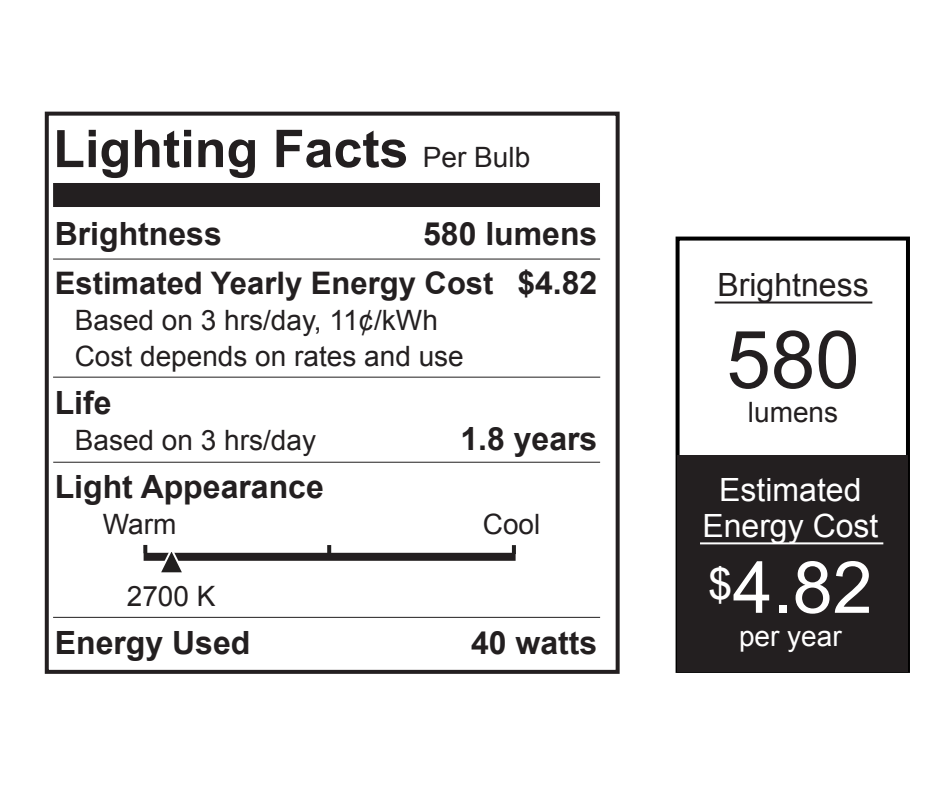
<style>
.page{position:relative;width:944px;height:790px;background:#fff}
.page>*{position:absolute;margin:0;border:0;box-sizing:border-box;transform-origin:0 0}
.t1{font:80px "Arial";color:#231f20}
.t2{font:72px "Arial";color:#fff}
.t3{font:700 52px "Arial";color:#231f20}
.t4{font:700 32px/48px "Arial";color:#231f20;text-align:right}
.t5{font:32px/36px "Arial";color:#fff;text-align:center}
.t6{font:32px "Arial";color:#231f20}
.t7{font:700 31.2px "Arial";color:#231f20}
.t8{font:28px/36px "Arial";color:#231f20}
.t9{font:28px "Arial";color:#fff}
.s1{font-weight:400;font-size:28px}
</style>
<div class="page">
<div style="left:676px;top:236px;width:234px;height:436px;border:4px solid #000"></div>
<div style="left:677px;top:455px;width:231px;height:216px;background:#231f20"></div>
<hr style="left:715px;top:301px;width:157px;height:2px;background:#231f20">
<hr style="left:700px;top:542px;width:183px;height:2px;background:#fff">
<div style="left:45px;top:112px;width:575px;height:561px;background:#fff;border:4px solid #231f20"></div>
<hr style="left:53px;top:616px;width:547px;height:2px;background:#211f1f">
<hr style="left:53px;top:461px;width:547px;height:2px;background:#211f1f">
<hr style="left:53px;top:376px;width:547px;height:2px;background:#211f1f">
<hr style="left:53px;top:258px;width:547px;height:2px;background:#211f1f">
<div style="left:53px;top:183px;width:547px;height:24px;background:#231f20"></div>
<div style="left:144px;top:552px;width:372px;height:8px;background:#231f20"></div>
<svg style="left:512px;top:545px;width:4px;height:8px"></svg>
<svg style="left:327px;top:545px;width:4px;height:8px"></svg>
<svg style="left:143px;top:544px;width:4px;height:9px"></svg>
<svg style="left:157px;top:552px;width:30px;height:21px"></svg>
<h3 class="t3" style="left:53px;top:114px;width:479px">Lighting Facts <span class="s1">Per Bulb</span></h3>
<p class="t4" style="left:423px;top:211px;width:176px">580 lumens $4.82</p>
<p class="t4" style="left:55px;top:211px;width:169px">Brightness</p>
<p class="t7" style="left:55px;top:262px;width:440px">Estimated Yearly Energy Cost</p>
<p class="t8" style="left:75px;top:302px;width:391px">Based on 3 hrs/day, 11¢/kWh<br>Cost depends on rates and use</p>
<p class="t4" style="left:55px;top:379px;width:58px">Life</p>
<p class="t8" style="left:75px;top:422px;width:243px">Based on 3 hrs/day</p>
<p class="t4" style="left:55px;top:463px;width:271px">Light Appearance</p>
<p class="t8" style="left:103px;top:506px;width:75px">Warm</p>
<p class="t8" style="left:483px;top:506px;width:59px">Cool</p>
<p class="t4" style="left:460px;top:415px;width:138px">1.8 years</p>
<p class="t8" style="left:127px;top:578px;width:90px">2700 K</p>
<p class="t4" style="left:55px;top:619px;width:197px">Energy Used</p>
<p class="t4" style="left:471px;top:619px;width:128px">40 watts</p>
<p class="t6" style="left:718px;top:263px;width:153px">Brightness</p>
<h1 class="t1" style="left:726px;top:307px;width:135px">580</h1>
<p class="t8" style="left:748px;top:394px;width:92px">lumens</p>
<p class="t5" style="left:702px;top:471px;width:178px">Estimated<br>Energy Cost</p>
<h2 class="t2" style="left:708px;top:540px;width:166px"><sup>$</sup>4.82</h2>
<p class="t9" style="left:739px;top:618px;width:104px">per year</p>
</div>
